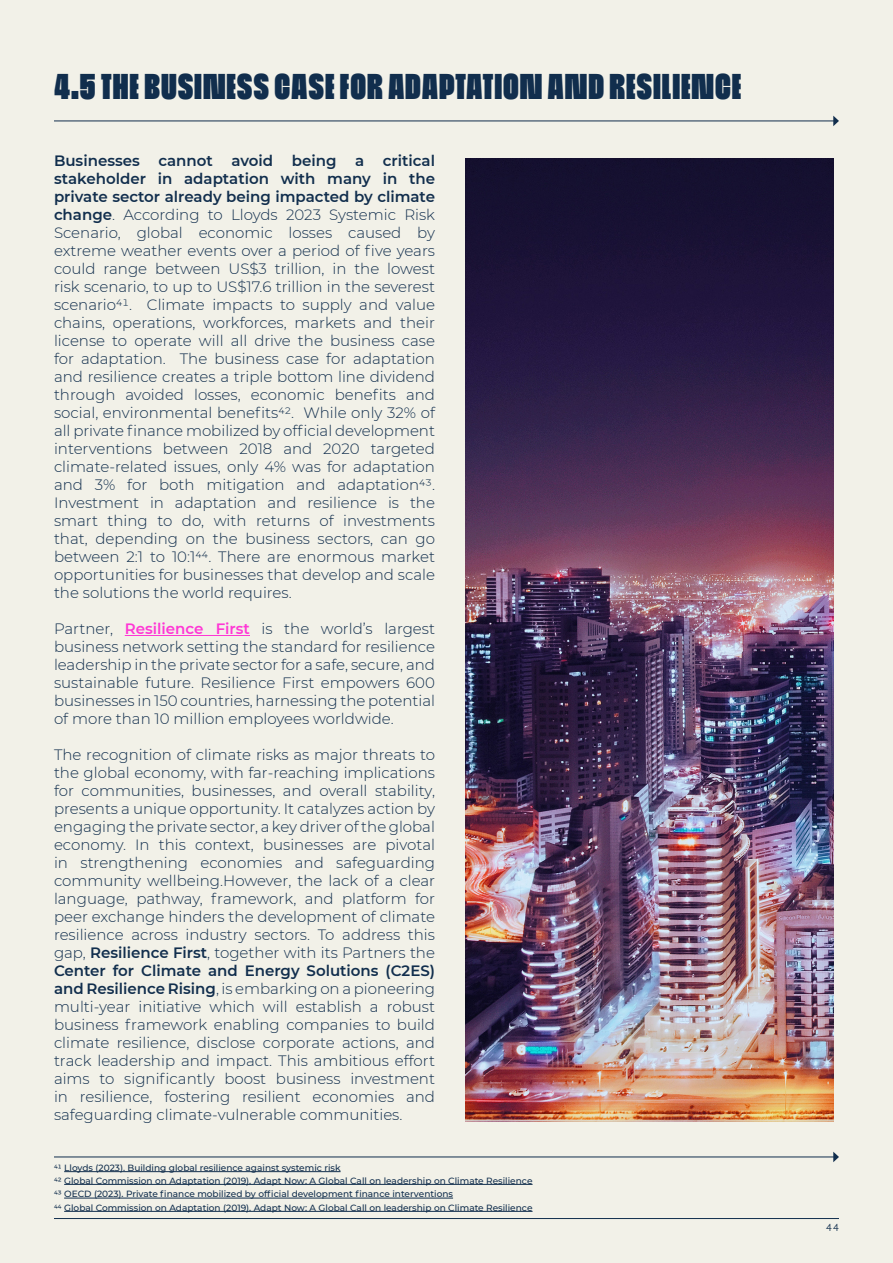
<style>
.page{position:relative;width:893px;height:1263px;background:#f2f1e8}
.page>*{position:absolute;margin:0;border:0;box-sizing:border-box;transform-origin:0 0}
.t1{font:36px "Cinderblock 50";letter-spacing:.025em;color:#112e4d}
.t2{font:300 15px/18px "Montserrat";color:#112e4d;text-align:justify}
.t3{font:10.5px "Atten New";color:#112e4d}
.t4{font:500 9px "Montserrat";color:#112e4d}
.s1{font-weight:600}
.s2{font-weight:600;color:#ff37d5}
</style>
<div class="page">
<hr style="left:54px;top:1218px;width:785px;height:1px;background:#112e4d">
<hr style="left:125px;top:635px;width:125px;height:1px;background:#ff37d5">
<hr style="left:54px;top:121px;width:780px;height:1px;background:#122e4d">
<svg style="left:833px;top:116px;width:6px;height:10px"></svg>
<img style="left:465px;top:159px;width:368px;height:963px">
<hr style="left:54px;top:1157px;width:780px;height:1px;background:#112e4d">
<svg style="left:833px;top:1152px;width:6px;height:10px"></svg>
<hr style="left:64px;top:1171px;width:277px;height:1px;background:#112e4d">
<hr style="left:64px;top:1184px;width:469px;height:1px;background:#112e4d">
<hr style="left:64px;top:1198px;width:389px;height:1px;background:#112e4d">
<hr style="left:64px;top:1211px;width:469px;height:1px;background:#112e4d">
<p class="t1" style="left:54px;top:66px;width:689px">4.5 THE BUSINESS CASE FOR ADAPTATION AND RESILIENCE</p>
<p class="t2" style="left:54px;top:151px;width:383px"><span class="s1">Businesses cannot avoid being a critical stakeholder in adaptation with many in the private sector already being impacted by climate change</span>. According to Lloyds 2023 Systemic Risk Scenario, global economic losses caused by extreme weather events over a period of five years could range between US$3 trillion, in the lowest risk scenario, to up to US$17.6 trillion in the severest scenario41. Climate impacts to supply and value chains, operations, workforces, markets and their license to operate will all drive the business case for adaptation. The business case for adaptation and resilience creates a triple bottom line dividend through avoided losses, economic benefits and social, environmental benefits42. While only 32% of all private finance mobilized by official development interventions between 2018 and 2020 targeted climate-related issues, only 4% was for adaptation and 3% for both mitigation and adaptation43.<br>Investment in adaptation and resilience is the smart thing to do, with returns of investments that, depending on the business sectors, can go between 2:1 to 10:144. There are enormous market opportunities for businesses that develop and scale the solutions the world requires.</p>
<p class="t2" style="left:54px;top:619px;width:383px">Partner, <span class="s2">Resilience First</span> is the world’s largest business network setting the standard for resilience leadership in the private sector for a safe, secure, and sustainable future. Resilience First empowers 600 businesses in 150 countries, harnessing the potential of more than 10 million employees worldwide.</p>
<p class="t2" style="left:54px;top:745px;width:383px">The recognition of climate risks as major threats to the global economy, with far-reaching implications for communities, businesses, and overall stability, presents a unique opportunity. It catalyzes action by engaging the private sector, a key driver of the global economy. In this context, businesses are pivotal in strengthening economies and safeguarding community wellbeing.However, the lack of a clear language, pathway, framework, and platform for peer exchange hinders the development of climate resilience across industry sectors. To address this gap, <span class="s1">Resilience First</span>, together with its Partners the <span class="s1">Center for Climate and Energy Solutions (C2ES) and Resilience Rising</span>, is embarking on a pioneering multi-year initiative which will establish a robust business framework enabling companies to build climate resilience, disclose corporate actions, and track leadership and impact. This ambitious effort aims to significantly boost business investment in resilience, fostering resilient economies and safeguarding climate-vulnerable communities.</p>
<p class="t4" style="left:54px;top:1161px;width:288px">41 Lloyds (2023). Building global resilience against systemic risk</p>
<p class="t4" style="left:54px;top:1174px;width:480px">42 Global Commission on Adaptation (2019). Adapt Now: A Global Call on leadership on Climate Resilience</p>
<p class="t4" style="left:54px;top:1188px;width:401px">43 OECD (2023). Private finance mobilized by official development finance interventions</p>
<p class="t4" style="left:54px;top:1201px;width:480px">44 Global Commission on Adaptation (2019). Adapt Now: A Global Call on leadership on Climate Resilience</p>
<p class="t3" style="left:826px;top:1221px;width:14px">44</p>
</div>
